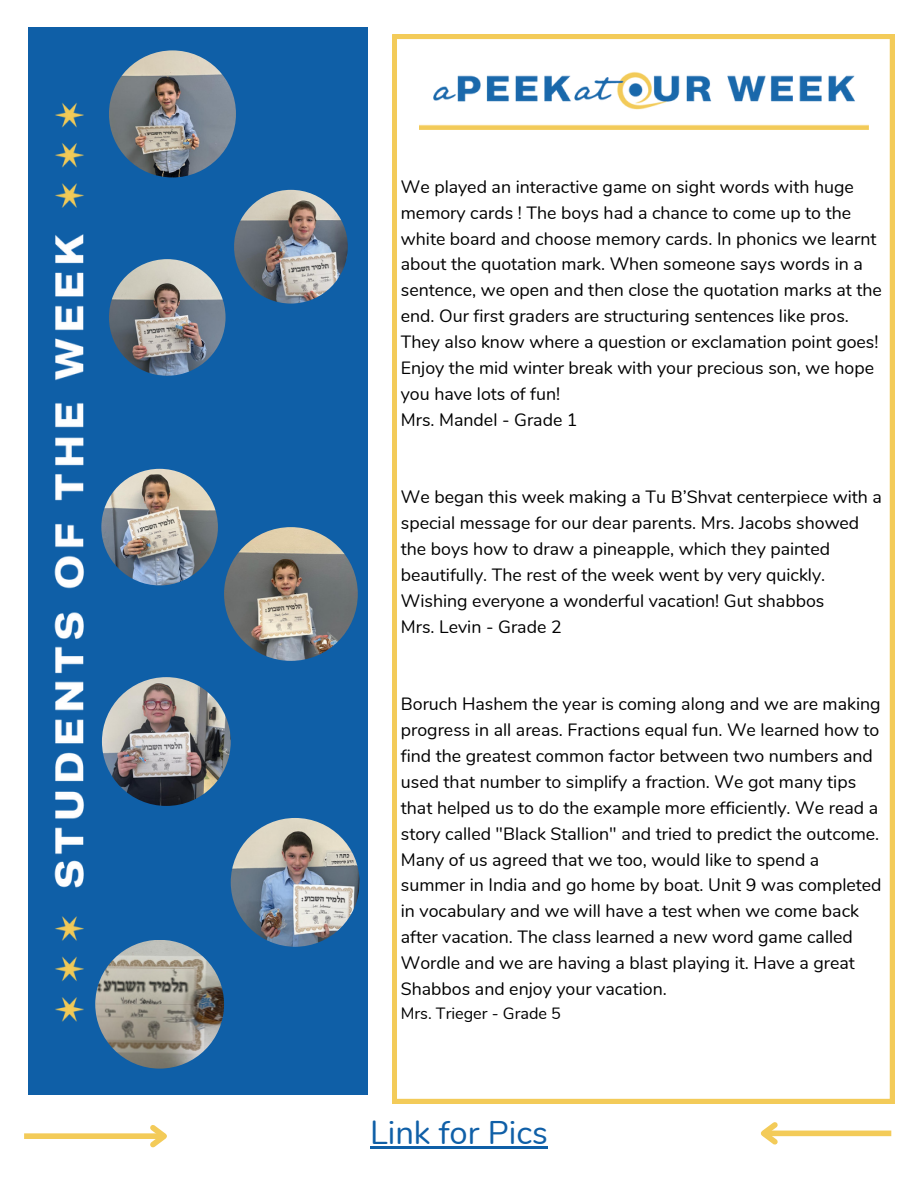
<style>
.page{position:relative;width:918px;height:1188px;background:#fff}
.page>*{position:absolute;margin:0;border:0;box-sizing:border-box;transform-origin:0 0}
.t1{font:32.85px "Nunito";color:#0f5fa7}
.t2{font:17.7px/25.8px "Nunito";color:#000}
.t3{font:16.2px "Nunito";color:#000}
</style>
<div class="page">
<div style="left:28px;top:28px;width:340px;height:1067px;background:#0f5fa7"></div>
<img style="left:38px;top:27px;width:67px;height:999px">
<img style="left:109px;top:50px;width:127px;height:127px;border-radius:50%">
<img style="left:234px;top:190px;width:114px;height:114px;border-radius:50%">
<img style="left:109px;top:259px;width:117px;height:117px;border-radius:50%">
<img style="left:224px;top:527px;width:134px;height:134px;border-radius:50%">
<svg style="left:393px;top:35px;width:501px;height:1068px"></svg>
<img style="left:419px;top:54px;width:449px;height:75px">
<div style="left:24px;top:1133px;width:140px;height:6px;background:#f3cb59"></div>
<svg style="left:145px;top:1125px;width:22px;height:23px"></svg>
<div style="left:764px;top:1131px;width:127px;height:5px;background:#f3cb59"></div>
<svg style="left:760px;top:1122px;width:23px;height:23px"></svg>
<img style="left:102px;top:677px;width:129px;height:129px;border-radius:50%">
<img style="left:231px;top:818px;width:129px;height:129px;border-radius:50%">
<img style="left:95px;top:940px;width:129px;height:129px;border-radius:50%">
<img style="left:101px;top:469px;width:117px;height:116px;border-radius:50%">
<hr style="left:370px;top:1146px;width:178px;height:2px;background:#0f5fa7">
<p class="t2" style="left:401px;top:174px;width:483px">We played an interactive game on sight words with huge memory cards ! The boys had a chance to come up to the white board and choose memory cards. In phonics we learnt about the quotation mark. When someone says words in a sentence, we open and then close the quotation marks at the end. Our first graders are structuring sentences like pros.<br>They also know where a question or exclamation point goes!<br>Enjoy the mid winter break with your precious son, we hope you have lots of fun!<br>Mrs. Mandel - Grade 1</p>
<p class="t2" style="left:401px;top:485px;width:483px">We began this week making a Tu B’Shvat centerpiece with a special message for our dear parents. Mrs. Jacobs showed the boys how to draw a pineapple, which they painted beautifully. The rest of the week went by very quickly.<br>Wishing everyone a wonderful vacation! Gut shabbos<br>Mrs. Levin - Grade 2</p>
<p class="t2" style="left:401px;top:692px;width:482px">Boruch Hashem the year is coming along and we are making progress in all areas. Fractions equal fun. We learned how to find the greatest common factor between two numbers and used that number to simplify a fraction. We got many tips that helped us to do the example more efficiently. We read a story called "Black Stallion" and tried to predict the outcome.<br>Many of us agreed that we too, would like to spend a summer in India and go home by boat. Unit 9 was completed in vocabulary and we will have a test when we come back after vacation. The class learned a new word game called Wordle and we are having a blast playing it. Have a great Shabbos and enjoy your vacation.</p>
<p class="t3" style="left:401px;top:1002px;width:162px">Mrs. Trieger - Grade 5</p>
<h1 class="t1" style="left:370px;top:1110px;width:179px">Link for Pics</h1>
</div>
